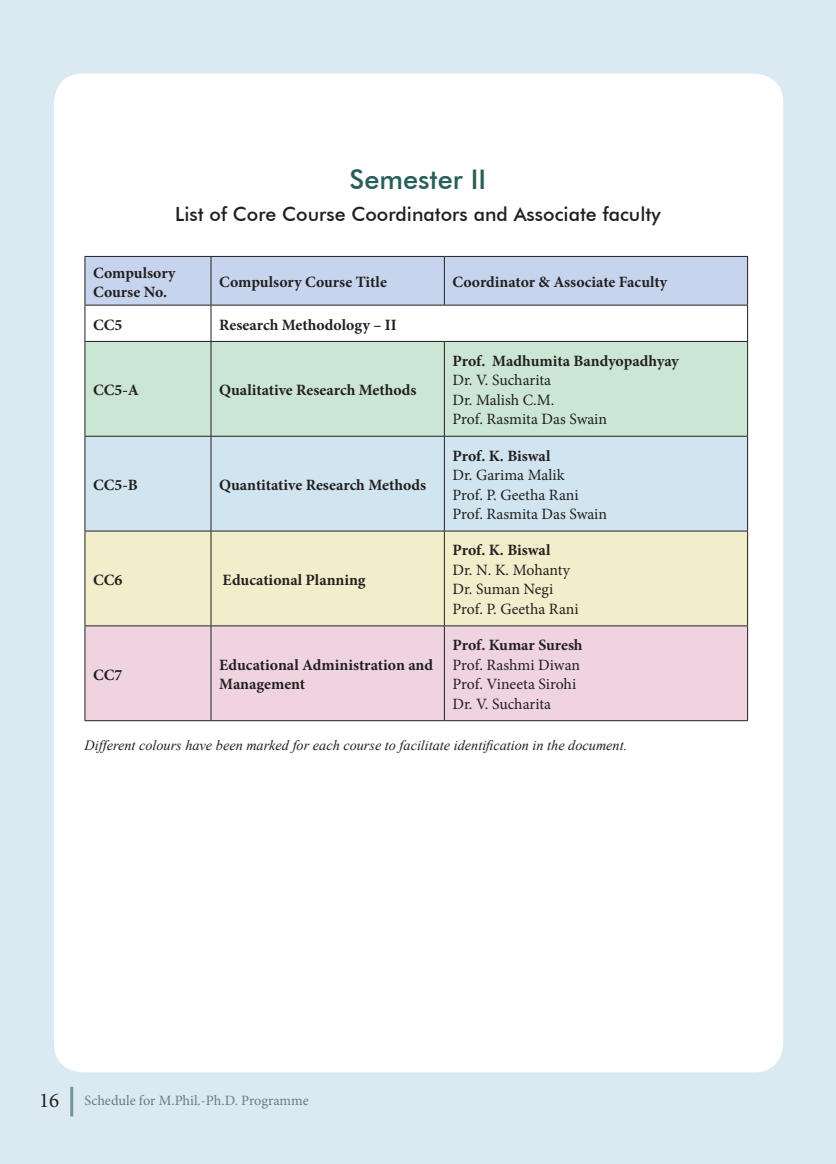
<style>
.page{position:relative;width:836px;height:1164px;background:#dbeaf2}
.page>*{position:absolute;margin:0;border:0;box-sizing:border-box;transform-origin:0 0}
.t1{font:500 27px "Futura BT";color:#2a5e59}
.t2{font:500 19.5px "Futura BT";color:#231f20}
.t3{font:700 15.75px/18.9px "Minion Pro";color:#231f20}
.t4{font:15.75px "Minion Pro";letter-spacing:-.005em;color:#231f20}
.t5{font:italic 14.25px "Times New Roman";color:#231f20}
.t6{font:14.25px "Minion Pro";letter-spacing:-.005em;color:#697e7b}
.s1{font-size:21px;color:#231f20}
</style>
<div class="page">
<hr style="left:70px;top:1087px;width:3px;height:29px;background:#2a5e59">
<div style="left:54px;top:74px;width:729px;height:998px;background:#fff;border-radius:29px"></div>
<div style="left:86px;top:257px;width:661px;height:48px;background:#c6d5ed"></div>
<div style="left:86px;top:342px;width:661px;height:94px;background:#cbe6d3"></div>
<div style="left:86px;top:437px;width:661px;height:94px;background:#d0e5ef"></div>
<div style="left:86px;top:532px;width:661px;height:93px;background:#f2eecb"></div>
<div style="left:86px;top:626px;width:661px;height:94px;background:#efd4e0"></div>
<hr style="left:85px;top:256px;width:126px;height:1px;background:#231f20">
<hr style="left:85px;top:257px;width:1px;height:48px;background:#231f20">
<hr style="left:211px;top:256px;width:233px;height:1px;background:#231f20">
<hr style="left:211px;top:257px;width:1px;height:48px;background:#231f20">
<hr style="left:444px;top:256px;width:304px;height:1px;background:#231f20">
<hr style="left:444px;top:257px;width:1px;height:48px;background:#231f20">
<hr style="left:747px;top:257px;width:1px;height:48px;background:#231f20">
<hr style="left:85px;top:305px;width:126px;height:1px;background:#231f20">
<hr style="left:85px;top:305px;width:1px;height:36px;background:#231f20">
<hr style="left:211px;top:305px;width:233px;height:1px;background:#231f20">
<hr style="left:211px;top:305px;width:1px;height:36px;background:#231f20">
<hr style="left:444px;top:305px;width:304px;height:1px;background:#231f20">
<hr style="left:747px;top:305px;width:1px;height:36px;background:#231f20">
<hr style="left:85px;top:341px;width:126px;height:1px;background:#231f20">
<hr style="left:85px;top:342px;width:1px;height:94px;background:#231f20">
<hr style="left:211px;top:341px;width:233px;height:1px;background:#231f20">
<hr style="left:211px;top:342px;width:1px;height:94px;background:#231f20">
<hr style="left:444px;top:341px;width:304px;height:1px;background:#231f20">
<hr style="left:444px;top:342px;width:1px;height:94px;background:#231f20">
<hr style="left:747px;top:342px;width:1px;height:94px;background:#231f20">
<hr style="left:85px;top:436px;width:126px;height:1px;background:#231f20">
<hr style="left:85px;top:437px;width:1px;height:94px;background:#231f20">
<hr style="left:211px;top:436px;width:233px;height:1px;background:#231f20">
<hr style="left:211px;top:437px;width:1px;height:94px;background:#231f20">
<hr style="left:444px;top:436px;width:304px;height:1px;background:#231f20">
<hr style="left:444px;top:437px;width:1px;height:94px;background:#231f20">
<hr style="left:747px;top:437px;width:1px;height:94px;background:#231f20">
<hr style="left:85px;top:531px;width:126px;height:1px;background:#231f20">
<hr style="left:85px;top:531px;width:1px;height:94px;background:#231f20">
<hr style="left:211px;top:531px;width:233px;height:1px;background:#231f20">
<hr style="left:211px;top:531px;width:1px;height:94px;background:#231f20">
<hr style="left:444px;top:531px;width:304px;height:1px;background:#231f20">
<hr style="left:444px;top:531px;width:1px;height:94px;background:#231f20">
<hr style="left:747px;top:531px;width:1px;height:94px;background:#231f20">
<hr style="left:85px;top:625px;width:126px;height:1px;background:#231f20">
<hr style="left:85px;top:626px;width:1px;height:94px;background:#231f20">
<hr style="left:211px;top:625px;width:233px;height:1px;background:#231f20">
<hr style="left:211px;top:626px;width:1px;height:94px;background:#231f20">
<hr style="left:444px;top:625px;width:304px;height:1px;background:#231f20">
<hr style="left:444px;top:626px;width:1px;height:94px;background:#231f20">
<hr style="left:747px;top:626px;width:1px;height:94px;background:#231f20">
<hr style="left:85px;top:720px;width:126px;height:1px;background:#231f20">
<hr style="left:211px;top:720px;width:233px;height:1px;background:#231f20">
<hr style="left:444px;top:720px;width:304px;height:1px;background:#231f20">
<p class="t1" style="left:349px;top:163px;width:138px">Semester II</p>
<p class="t2" style="left:175px;top:202px;width:487px">List of Core Course Coordinators and Associate faculty</p>
<p class="t3" style="left:93px;top:263px;width:84px">Compulsory<br>Course No.</p>
<p class="t3" style="left:219px;top:272px;width:169px">Compulsory Course Title</p>
<p class="t3" style="left:452px;top:272px;width:216px">Coordinator &amp; Associate Faculty</p>
<p class="t3" style="left:93px;top:315px;width:31px">CC5</p>
<p class="t3" style="left:219px;top:315px;width:179px">Research Methodology – II</p>
<p class="t3" style="left:93px;top:380px;width:47px">CC5-A</p>
<p class="t3" style="left:219px;top:380px;width:199px">Qualitative Research Methods</p>
<p class="t3" style="left:93px;top:475px;width:46px">CC5-B</p>
<p class="t3" style="left:219px;top:475px;width:208px">Quantitative Research Methods</p>
<p class="t3" style="left:93px;top:570px;width:31px">CC6</p>
<p class="t3" style="left:222px;top:570px;width:145px">Educational Planning</p>
<p class="t3" style="left:452px;top:351px;width:228px">Prof. Madhumita Bandyopadhyay</p>
<p class="t4" style="left:452px;top:370px;width:100px">Dr. V. Sucharita</p>
<p class="t4" style="left:452px;top:389px;width:103px">Dr. Malish C.M.</p>
<p class="t4" style="left:452px;top:409px;width:156px">Prof. Rasmita Das Swain</p>
<p class="t3" style="left:452px;top:446px;width:99px">Prof. K. Biswal</p>
<p class="t4" style="left:452px;top:464px;width:113px">Dr. Garima Malik</p>
<p class="t4" style="left:452px;top:484px;width:128px">Prof. P. Geetha Rani</p>
<p class="t4" style="left:452px;top:503px;width:156px">Prof. Rasmita Das Swain</p>
<p class="t3" style="left:452px;top:541px;width:99px">Prof. K. Biswal</p>
<p class="t4" style="left:452px;top:559px;width:119px">Dr. N. K. Mohanty</p>
<p class="t4" style="left:452px;top:579px;width:102px">Dr. Suman Negi</p>
<p class="t4" style="left:452px;top:598px;width:128px">Prof. P. Geetha Rani</p>
<p class="t3" style="left:452px;top:635px;width:132px">Prof. Kumar Suresh</p>
<p class="t4" style="left:452px;top:654px;width:129px">Prof. Rashmi Diwan</p>
<p class="t4" style="left:452px;top:674px;width:125px">Prof. Vineeta Sirohi</p>
<p class="t4" style="left:452px;top:693px;width:100px">Dr. V. Sucharita</p>
<p class="t5" style="left:85px;top:735px;width:544px">Different colours have been marked for each course to facilitate identification in the document.</p>
<p class="t3" style="left:93px;top:665px;width:31px">CC7</p>
<p class="t3" style="left:219px;top:655px;width:215px;line-height:19.5px">Educational Administration and<br>Management</p>
<p class="t6" style="left:39px;top:1090px;width:271px"><span class="s1">16</span> Schedule for M.Phil.-Ph.D. Programme</p>
</div>
